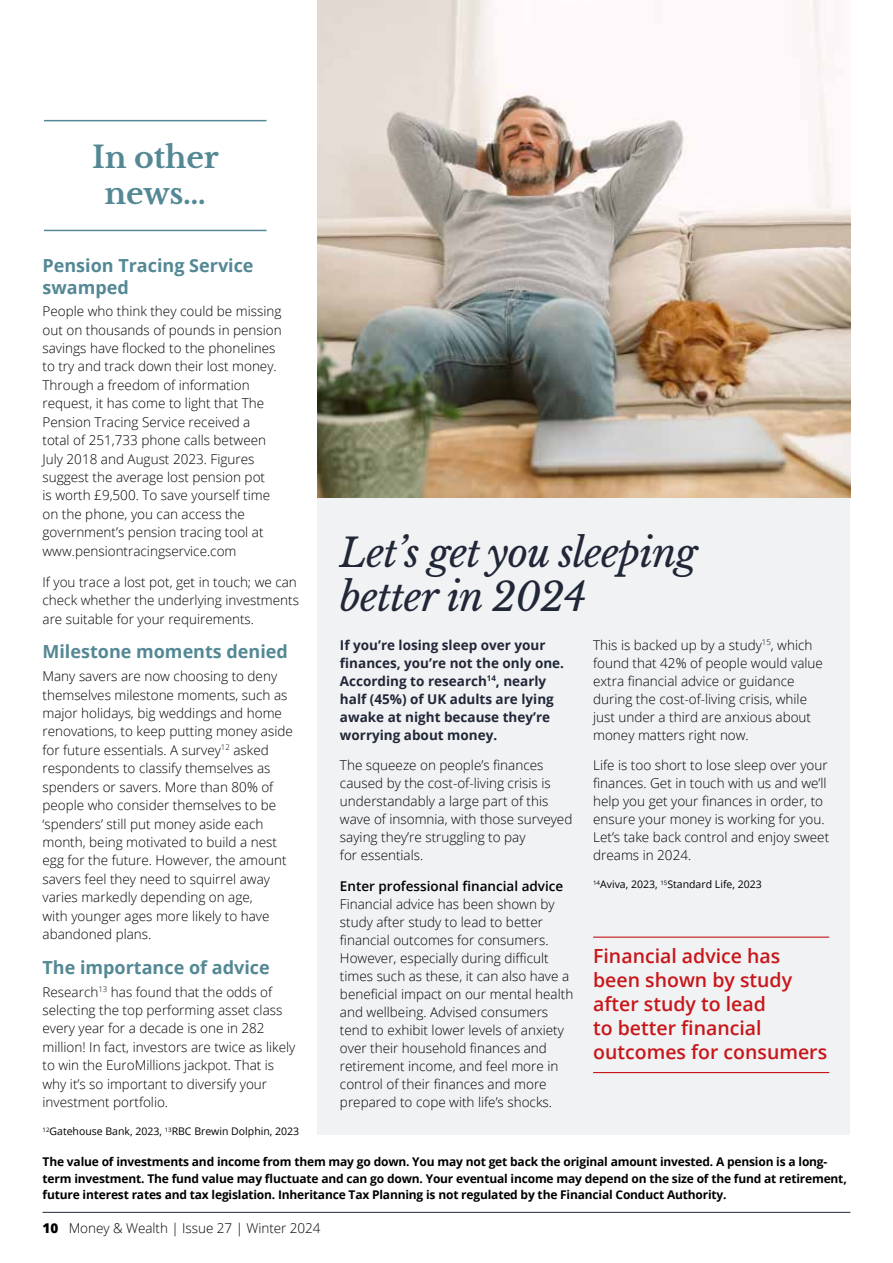
<style>
.page{position:relative;width:893px;height:1263px;background:#fff}
.page>*{position:absolute;margin:0;border:0;box-sizing:border-box;transform-origin:0 0}
.t1{font:italic 39px/43.5px "Libre Baskerville";letter-spacing:-.02em;color:#212737}
.t2{font:700 30px/36px "Libre Baskerville";letter-spacing:-.005em;color:#538894;text-align:center}
.t3{font:600 19.5px/24px "Open Sans";color:#c81619}
.t4{font:700 18px/22px "Open Sans";color:#538894}
.t5{font:300 13.5px/18.5px "Open Sans";color:#000}
.t6{font:700 13.5px/18px "Open Sans";color:#212737}
.t7{font:600 13.5px "Open Sans";color:#000}
.t8{font:700 12px/16.5px "Open Sans";letter-spacing:-.015em;color:#000}
.t9{font:10.5px "Open Sans";color:#000}
.s1{font-weight:800}
</style>
<div class="page">
<hr style="left:43px;top:1212px;width:807px;height:1px;background:#212737">
<div style="left:317px;top:382px;width:533px;height:752px;background:#f0f2f4"></div>
<img style="left:318px;top:0;width:532px;height:498px">
<hr style="left:593px;top:936px;width:236px;height:2px;background:#c81619">
<hr style="left:593px;top:1072px;width:236px;height:1px;background:#c81619">
<hr style="left:44px;top:120px;width:222px;height:1px;background:#538894">
<hr style="left:44px;top:230px;width:222px;height:1px;background:#538894">
<h2 class="t2" style="left:92px;top:140px;width:128px">In other news…</h2>
<h3 class="t4" style="left:43px;top:253px;width:213px">Pension Tracing Service swamped</h3>
<p class="t5" style="left:43px;top:302px;width:241px">People who think they could be missing out on thousands of pounds in pension savings have flocked to the phonelines to try and track down their lost money.<br>Through a freedom of information request, it has come to light that The Pension Tracing Service received a<br>total of 251,733 phone calls between July 2018 and August 2023. Figures suggest the average lost pension pot<br>is worth £9,500. To save yourself time on the phone, you can access the government’s pension tracing tool at www.pensiontracingservice.com</p>
<p class="t5" style="left:43px;top:572px;width:258px">If you trace a lost pot, get in touch; we can check whether the underlying investments are suitable for your requirements.</p>
<h3 class="t4" style="left:43px;top:640px;width:247px">Milestone moments denied</h3>
<p class="t5" style="left:43px;top:667px;width:252px">Many savers are now choosing to deny themselves milestone moments, such as major holidays, big weddings and home renovations, to keep putting money aside for future essentials. A survey<sup>12</sup> asked respondents to classify themselves as spenders or savers. More than 80% of people who consider themselves to be ‘spenders’ still put money aside each month, being motivated to build a nest egg for the future. However, the amount savers feel they need to squirrel away varies markedly depending on age,<br>with younger ages more likely to have abandoned plans.</p>
<h3 class="t4" style="left:43px;top:956px;width:229px">The importance of advice</h3>
<p class="t5" style="left:43px;top:982px;width:254px">Research<sup>13</sup> has found that the odds of selecting the top performing asset class every year for a decade is one in 282 million! In fact, investors are twice as likely to win the EuroMillions jackpot. That is why it’s so important to diversify your investment portfolio.</p>
<p class="t9" style="left:43px;top:1124px;width:258px"><sup>12</sup>Gatehouse Bank, 2023, <sup>13</sup>RBC Brewin Dolphin, 2023</p>
<h1 class="t1" style="left:340px;top:531px;width:359px">Let’s get you sleeping better in 2024</h1>
<p class="t6" style="left:340px;top:635px;width:226px">If you’re losing sleep over your finances, you’re not the only one.<br>According to research<sup>14</sup>, nearly half (45%) of UK adults are lying awake at night because they’re worrying about money.</p>
<p class="t5" style="left:340px;top:756px;width:234px;line-height:18px">The squeeze on people’s finances caused by the cost-of-living crisis is understandably a large part of this wave of insomnia, with those surveyed saying they’re struggling to pay<br>for essentials.</p>
<p class="t7" style="left:340px;top:877px;width:225px">Enter professional financial advice</p>
<p class="t5" style="left:340px;top:895px;width:235px;line-height:18px">Financial advice has been shown by study after study to lead to better financial outcomes for consumers.<br>However, especially during difficult times such as these, it can also have a beneficial impact on our mental health and wellbeing. Advised consumers tend to exhibit lower levels of anxiety over their household finances and retirement income, and feel more in control of their finances and more prepared to cope with life’s shocks.</p>
<p class="t5" style="left:593px;top:635px;width:231px;line-height:18px">This is backed up by a study<sup>15</sup>, which found that 42% of people would value extra financial advice or guidance during the cost-of-living crisis, while just under a third are anxious about money matters right now.</p>
<p class="t5" style="left:593px;top:756px;width:238px;line-height:18px">Life is too short to lose sleep over your finances. Get in touch with us and we’ll help you get your finances in order, to ensure your money is working for you.<br>Let’s take back control and enjoy sweet dreams in 2024.</p>
<p class="t9" style="left:593px;top:877px;width:170px"><sup>14</sup>Aviva, 2023, <sup>15</sup>Standard Life, 2023</p>
<h3 class="t3" style="left:593px;top:944px;width:236px">Financial advice has been shown by study after study to lead<br>to better financial outcomes for consumers</h3>
<p class="t8" style="left:43px;top:1153px;width:806px">The value of investments and income from them may go down. You may not get back the original amount invested. A pension is a long&shy;term investment. The fund value may fluctuate and can go down. Your eventual income may depend on the size of the fund at retirement, future interest rates and tax legislation. Inheritance Tax Planning is not regulated by the Financial Conduct Authority.</p>
<p class="t5" style="left:43px;top:1219px;width:280px"><span class="s1">10</span> Money &amp; Wealth | Issue 27 | Winter 2024</p>
</div>
